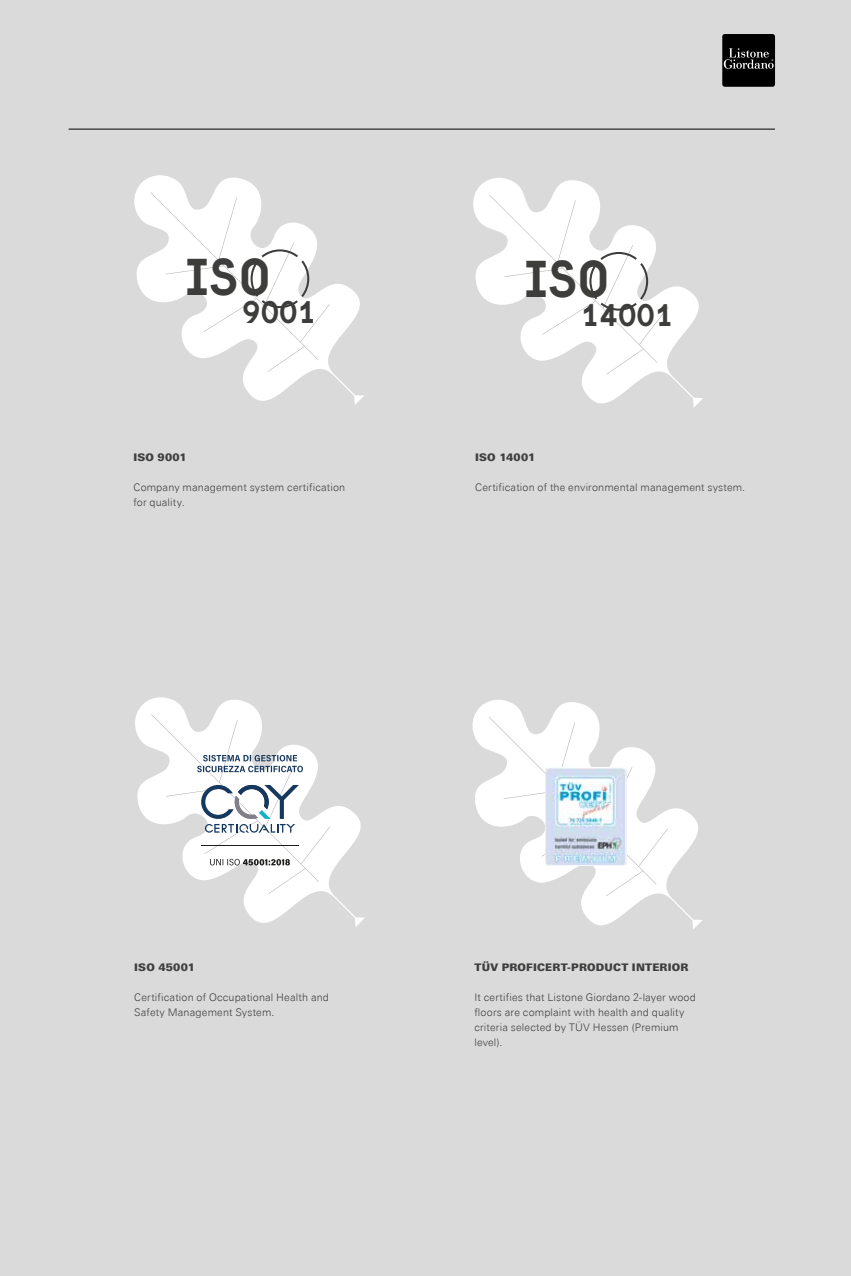
<style>
.page{position:relative;width:851px;height:1276px;background:#fff}
.page>*{position:absolute;margin:0;border:0;box-sizing:border-box;transform-origin:0 0}
.t1{font:49.05px "Lutz Pro Headline";color:#3d3d3b}
.t2{font:29.7px "Lutz Pro Headline";color:#3d3d3b}
.t3{font:300 10.5px/15px "Univers Next Pro";letter-spacing:.015em;color:#4a4a49}
.t4{font:900 10.5px "Univers Next Pro";letter-spacing:.02em;color:#4a4a49}
</style>
<div class="page">
<div style="left:0;top:0;width:850px;height:1276px;background:#dadada"></div>
<hr style="left:69px;top:129px;width:705px;height:1px;background:#000">
<div style="left:722px;top:34px;width:52px;height:53px;background:#000;border-radius:3px"></div>
<svg style="left:723px;top:48px;width:50px;height:21px"></svg>
<svg style="left:134px;top:175px;width:230px;height:230px"></svg>
<svg style="left:150px;top:192px;width:179px;height:180px"></svg>
<svg style="left:473px;top:178px;width:230px;height:229px"></svg>
<svg style="left:489px;top:195px;width:179px;height:179px"></svg>
<svg style="left:472px;top:700px;width:230px;height:229px"></svg>
<svg style="left:488px;top:717px;width:179px;height:179px"></svg>
<img style="left:545px;top:767px;width:81px;height:98px">
<svg style="left:135px;top:697px;width:230px;height:230px"></svg>
<svg style="left:151px;top:714px;width:179px;height:180px"></svg>
<h1 class="t1" style="left:185px;top:241px;width:87px">ISO</h1>
<h2 class="t2" style="left:242px;top:291px;width:76px">9001</h2>
<p class="t4" style="left:133px;top:450px;width:55px">ISO 9001</p>
<p class="t3" style="left:133px;top:479px;width:213px">Company management system certification for quality.</p>
<h1 class="t1" style="left:523px;top:244px;width:87px">ISO</h1>
<h2 class="t2" style="left:581px;top:293px;width:94px">14001</h2>
<p class="t4" style="left:475px;top:450px;width:62px">ISO 14001</p>
<p class="t3" style="left:475px;top:479px;width:271px">Certification of the environmental management system.</p>
<p class="t4" style="left:134px;top:960px;width:62px">ISO 45001</p>
<p class="t3" style="left:134px;top:989px;width:196px">Certification of Occupational Health and<br>Safety Management System.</p>
<p class="t4" style="left:474px;top:961px;width:215px">TÜV PROFICERT-PRODUCT INTERIOR</p>
<p class="t3" style="left:474px;top:990px;width:223px">It certifies that Listone Giordano 2-layer wood floors are complaint with health and quality criteria selected by TÜV Hessen (Premium level).</p>
</div>
